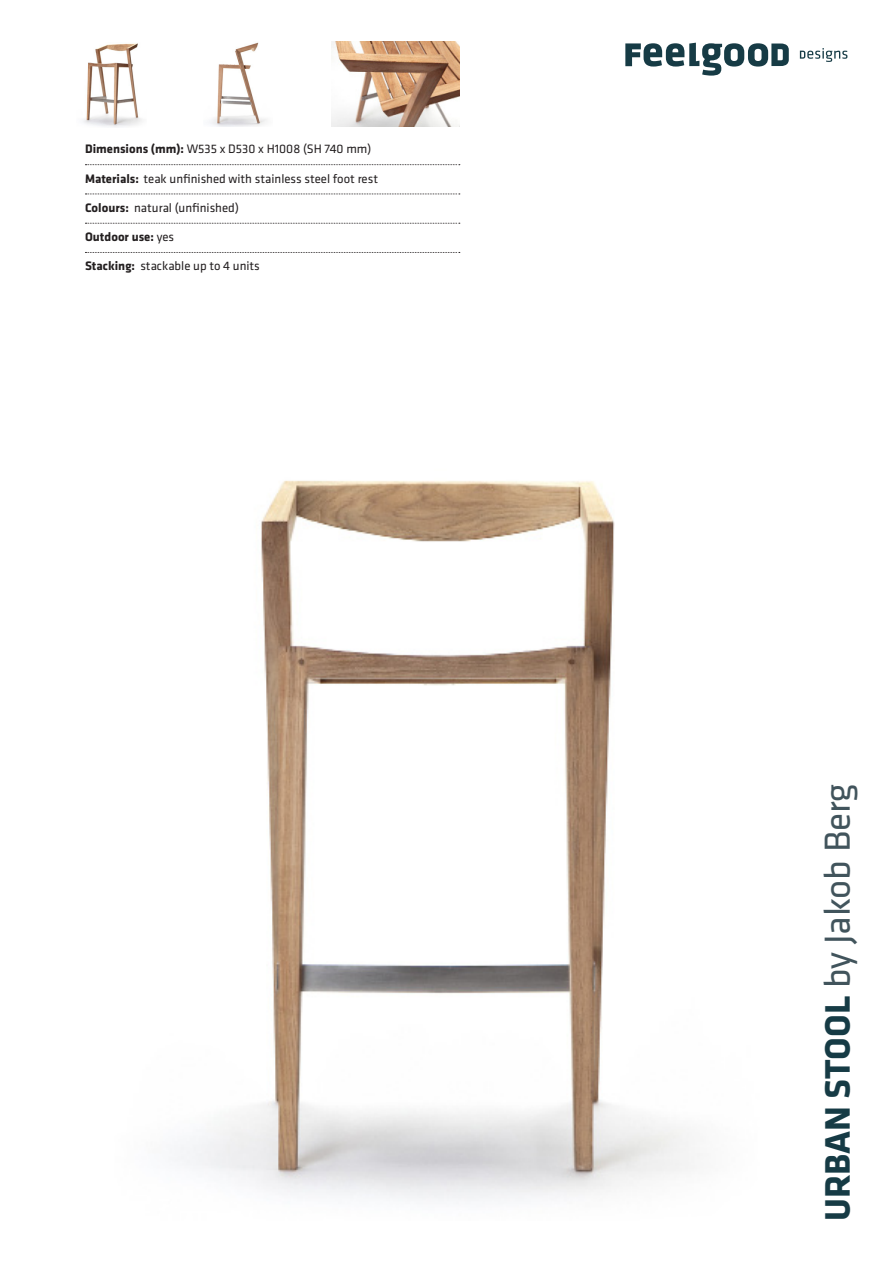
<style>
.page{position:relative;width:893px;height:1263px;background:#fff}
.page>*{position:absolute;margin:0;border:0;box-sizing:border-box;transform-origin:0 0}
.t1{font:37.5px "Klavika Basic";color:#41545c}
.t2{font:12.75px "Klavika Basic";color:#231f20}
.t3{font:700 12.75px "Klavika Basic";color:#231f20}
.s1{font-weight:700}
.s2{font-weight:400}
.s3{font-weight:700;font-size:36.75px;color:#163b45}
</style>
<div class="page">
<svg style="left:800px;top:48px;width:47px;height:14px"></svg>
<svg style="left:625px;top:43px;width:164px;height:33px"></svg>
<svg style="left:85px;top:164px;width:375px;height:1px"></svg>
<svg style="left:85px;top:194px;width:375px;height:1px"></svg>
<svg style="left:85px;top:223px;width:375px;height:1px"></svg>
<svg style="left:85px;top:252px;width:375px;height:1px"></svg>
<img style="left:175px;top:480px;width:525px;height:721px">
<img style="left:83px;top:43px;width:59px;height:84px">
<img style="left:210px;top:42px;width:57px;height:85px">
<img style="left:332px;top:42px;width:127px;height:85px">
<p class="t2" style="left:85px;top:141px;width:288px"><span class="s1">Dimensions (mm):</span> W535 x D530 x H1008 (SH 740 mm)</p>
<p class="t2" style="left:85px;top:170px;width:294px"><span class="s1">Materials:</span> teak unfinished with stainless steel foot rest</p>
<p class="t2" style="left:85px;top:199px;width:155px"><span class="s1">Colours:</span> natural (unfinished)</p>
<p class="t3" style="left:85px;top:228px;width:91px">Outdoor use: <span class="s2">yes</span></p>
<p class="t2" style="left:85px;top:258px;width:176px"><span class="s1">Stacking:</span> stackable up to 4 units</p>
<p class="t1" style="left:813px;top:1221px;width:439px;rotate:-90deg"><span class="s3">URBAN STOOL</span> by Jakob Berg</p>
</div>
